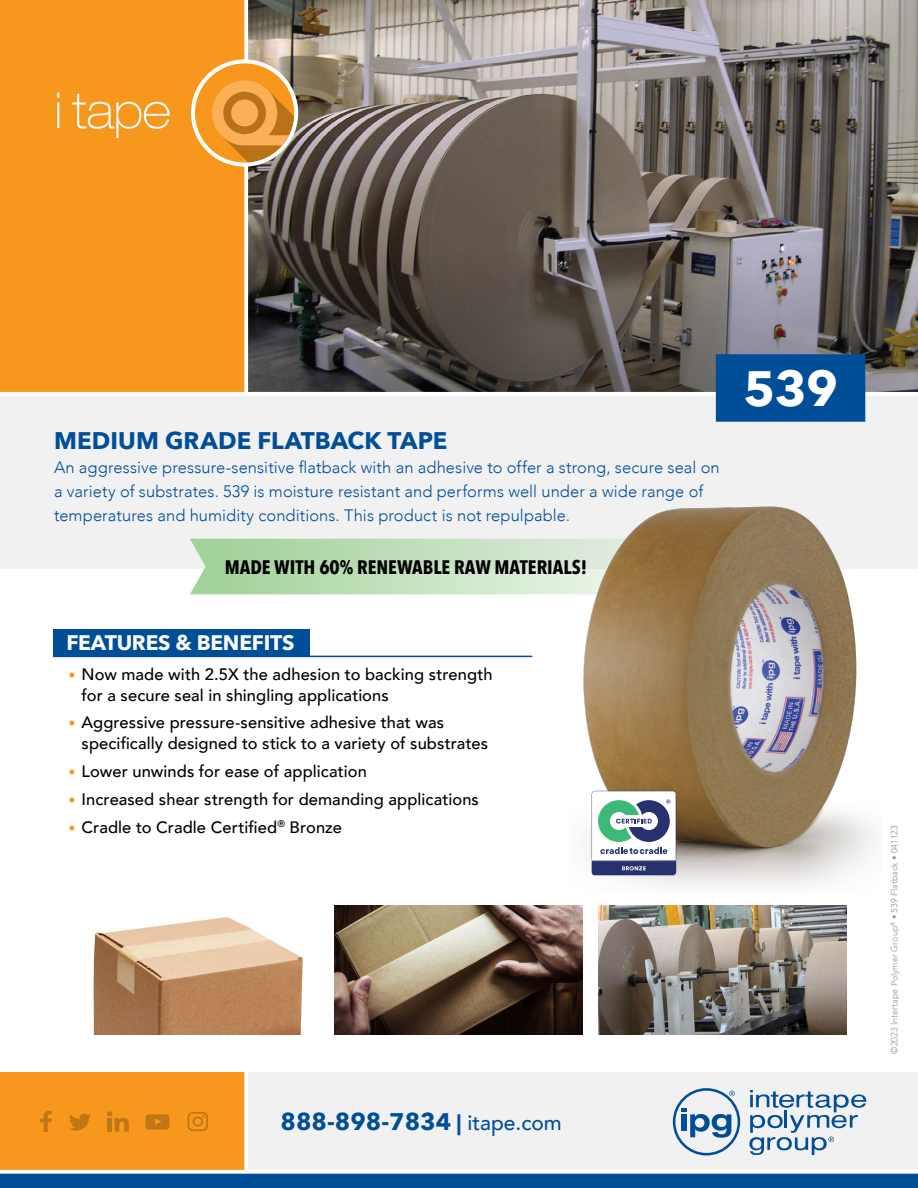
<style>
.page{position:relative;width:918px;height:1188px;background:#fff}
.page>*{position:absolute;margin:0;border:0;box-sizing:border-box;transform-origin:0 0}
.t1{font:700 49.5px "Avenir Next";color:#fff}
.t2{font:700 24px "Avenir Next";color:#004e98}
.t3{font:700 21px "Avenir Next";letter-spacing:-.01em;color:#fff}
.t4{font:700 19.5px "Avenir Next Condensed";color:#000}
.t5{font:500 16.5px/21px "Avenir";letter-spacing:.005em;color:#000}
.t6{font:300 16.5px/24px "Avenir";letter-spacing:.005em;color:#004e98}
.t7{font:300 9px "Avenir";color:#939598}
.s1{font-family:"DIN Pro";font-size:15px;color:#f8971d}
.s2{font-size:21px}
.s3{font-family:"Avenir";font-weight:500;font-size:21px}
</style>
<div class="page">
<div style="left:0;top:396px;width:918px;height:173px;background:#f1f1f2"></div>
<div style="left:0;top:0;width:276px;height:394px;background:#f8971d"></div>
<img style="left:248px;top:0;width:670px;height:247px">
<svg style="left:244px;top:0;width:4px;height:392px"></svg>
<img style="left:598px;top:906px;width:249px;height:128px">
<img style="left:335px;top:906px;width:248px;height:128px">
<img style="left:93px;top:917px;width:210px;height:117px">
<svg style="left:248px;top:247px;width:670px;height:145px;background:#57524f"></svg>
<hr style="left:0;top:392px;width:918px;height:4px;background:#fff">
<div style="left:53px;top:629px;width:256px;height:27px;background:#004e98"></div>
<hr style="left:53px;top:656px;width:479px;height:1px;background:#004e98">
<svg style="left:191px;top:59px;width:107px;height:108px"></svg>
<div style="left:195px;top:63px;width:99px;height:100px;background:#f8971d;border-radius:50px"></div>
<svg style="left:212px;top:80px;width:82px;height:83px"></svg>
<svg style="left:57px;top:92px;width:2px;height:6px"></svg>
<hr style="left:57px;top:103px;width:2px;height:25px;background:#fff">
<svg style="left:72px;top:94px;width:98px;height:44px"></svg>
<div style="left:716px;top:354px;width:149px;height:68px;background:#004e98"></div>
<svg style="left:190px;top:539px;width:379px;height:55px;background:#bedeb9"></svg>
<img style="left:569px;top:506px;width:306px;height:381px">
<div style="left:248px;top:1072px;width:670px;height:98px;background:#f1f1f2"></div>
<div style="left:0;top:1072px;width:244px;height:98px;background:#f8971d"></div>
<svg style="left:244px;top:1072px;width:1px;height:96px"></svg>
<svg style="left:40px;top:1111px;width:12px;height:21px"></svg>
<svg style="left:107px;top:1111px;width:22px;height:21px"></svg>
<svg style="left:146px;top:1114px;width:23px;height:16px"></svg>
<svg style="left:69px;top:1114px;width:22px;height:17px"></svg>
<svg style="left:187px;top:1112px;width:21px;height:19px"></svg>
<svg style="left:749px;top:1090px;width:117px;height:65px"></svg>
<svg style="left:673px;top:1088px;width:67px;height:67px"></svg>
<svg style="left:0;top:1168px;width:918px;height:20px"></svg>
<svg style="left:592px;top:791px;width:84px;height:84px"></svg>
<h2 class="t2" style="left:54px;top:420px;width:395px">MEDIUM GRADE FLATBACK TAPE</h2>
<p class="t6" style="left:54px;top:455px;width:667px">An aggressive pressure-sensitive flatback with an adhesive to offer a strong, secure seal on a variety of substrates. 539 is moisture resistant and performs well under a wide range of temperatures and humidity conditions. This product is not repulpable.</p>
<p class="t4" style="left:225px;top:556px;width:364px">MADE WITH 60% RENEWABLE RAW MATERIALS!</p>
<p class="t3" style="left:66px;top:624px;width:230px">FEATURES &amp; BENEFITS</p>
<p class="t5" style="left:82px;top:663px;width:413px;text-indent:-14px"><span class="s1">•</span> Now made with 2.5X the adhesion to backing strength for a secure seal in shingling applications</p>
<p class="t5" style="left:82px;top:711px;width:408px;text-indent:-14px"><span class="s1">•</span> Aggressive pressure-sensitive adhesive that was specifically designed to stick to a variety of substrates</p>
<p class="t5" style="left:68px;top:760px;width:300px"><span class="s1">•</span> Lower unwinds for ease of application</p>
<p class="t5" style="left:68px;top:788px;width:412px"><span class="s1">•</span> Increased shear strength for demanding applications</p>
<p class="t5" style="left:68px;top:816px;width:275px"><span class="s1">•</span> Cradle to Cradle Certified<sup>®</sup> Bronze</p>
<h1 class="t1" style="left:743px;top:346px;width:96px">539</h1>
<h2 class="t2" style="left:280px;top:1101px;width:283px">888-898-7834 <span class="s2">|</span> <span class="s3">itape.com</span></h2>
<p class="t7" style="left:889px;top:1054px;width:230px;rotate:-90deg">©2023 Intertape Polymer Group<sup>®</sup> • 539 Flatback • 041123</p>
</div>
